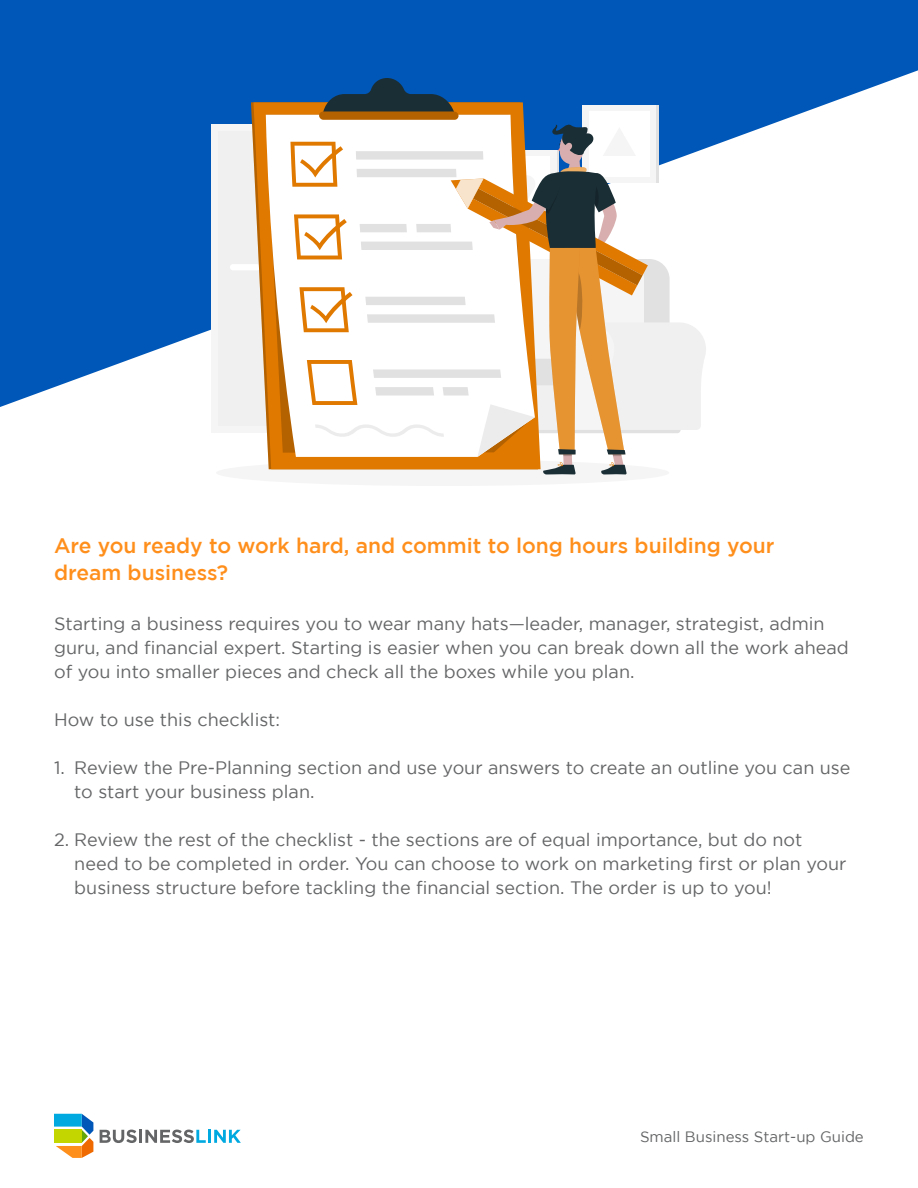
<style>
.page{position:relative;width:918px;height:1188px;background:#fff}
.page>*{position:absolute;margin:0;border:0;box-sizing:border-box;transform-origin:0 0}
.t1{font:500 21px/27px "Gotham";color:#ff8f1c}
.t2{font:18px/24px "Gotham";color:#646566}
.t3{font:15px "Gotham";color:#646566}
</style>
<div class="page">
<svg style="left:54px;top:1114px;width:39px;height:44px"></svg>
<svg style="left:100px;top:1130px;width:141px;height:13px"></svg>
<svg style="left:0;top:0;width:918px;height:407px;fill:#0057b7"></svg>
<div style="left:212px;top:124px;width:133px;height:309px;background:#f5f5f5"></div>
<div style="left:219px;top:131px;width:119px;height:295px;background:#f0f0f0"></div>
<div style="left:230px;top:264px;width:30px;height:6px;background:#fff;border-radius:3px"></div>
<div style="left:583px;top:105px;width:73px;height:78px;background:#f5f5f5"></div>
<div style="left:589px;top:111px;width:61px;height:65px;background:#fff"></div>
<div style="left:216px;top:460px;width:453px;height:26px;background:#f5f5f5;border-radius:50%"></div>
<svg style="left:253px;top:102px;width:288px;height:367px"></svg>
<svg style="left:266px;top:115px;width:269px;height:342px;fill:#fff"></svg>
<svg style="left:322px;top:78px;width:133px;height:34px;background:#144069"></svg>
<div style="left:319px;top:112px;width:139px;height:8px;background:#b46100;border-radius:4px"></div>
<svg style="left:290px;top:122px;width:416px;height:352px"></svg>
<p class="t1" style="left:54px;top:532px;width:722px">Are you ready to work hard, and commit to long hours building your dream business?</p>
<p class="t2" style="left:54px;top:611px;width:796px">Starting a business requires you to wear many hats—leader, manager, strategist, admin guru, and financial expert. Starting is easier when you can break down all the work ahead of you into smaller pieces and check all the boxes while you plan.</p>
<p class="t2" style="left:54px;top:707px;width:228px">How to use this checklist:</p>
<p class="t2" style="left:74px;top:755px;width:778px;text-indent:-20px">1. Review the Pre-Planning section and use your answers to create an outline you can use to start your business plan.</p>
<p class="t2" style="left:74px;top:827px;width:774px;text-indent:-20px">2. Review the rest of the checklist - the sections are of equal importance, but do not need to be completed in order. You can choose to work on marketing first or plan your business structure before tackling the financial section. The order is up to you!</p>
<p class="t3" style="left:640px;top:1128px;width:225px">Small Business Start-up Guide</p>
</div>
